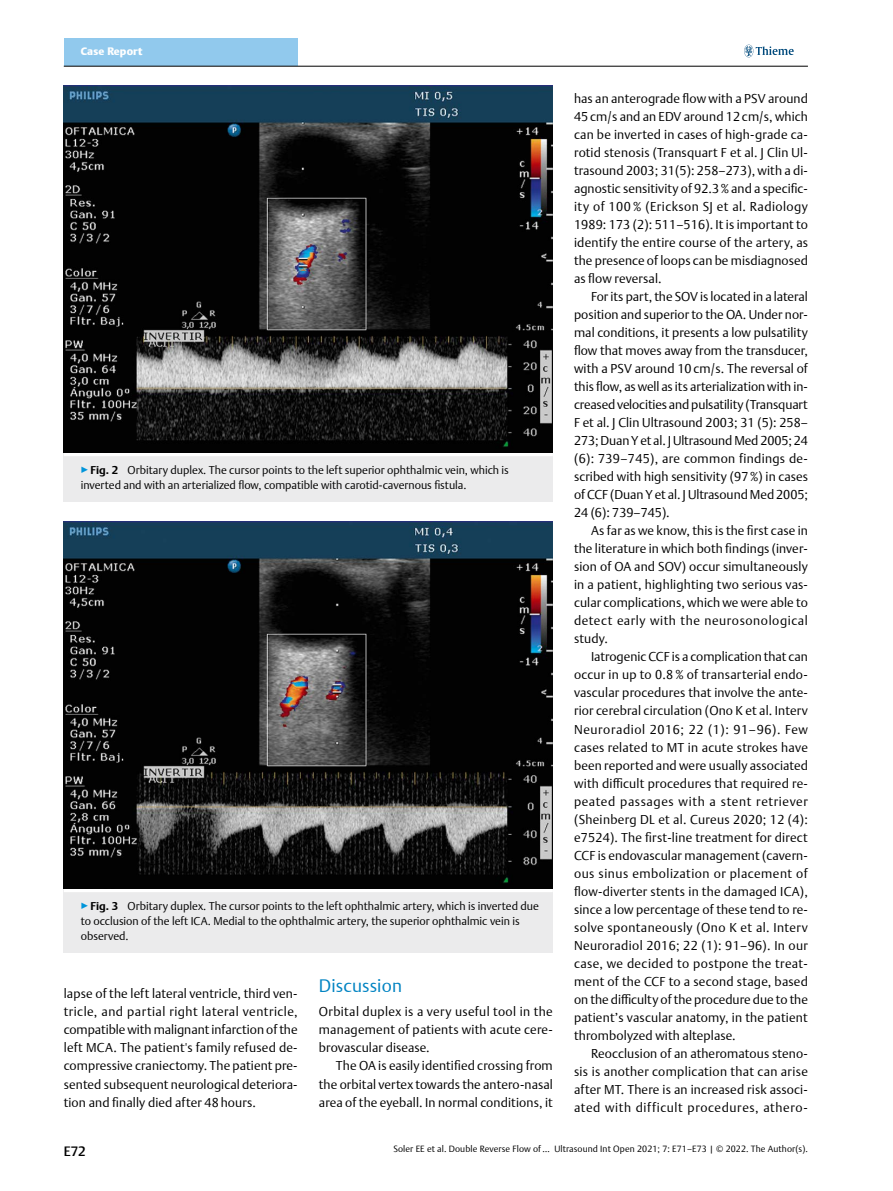
<style>
.page{position:relative;width:893px;height:1191px;background:#fff}
.page>*{position:absolute;margin:0;border:0;box-sizing:border-box;transform-origin:0 0}
.t1{font:300 18px "Thieme Argo 2011";letter-spacing:.01em;color:#0083c2}
.t2{font:500 13.5px "Thieme Argo 2011";color:#000}
.t3{font:300 12.75px/18px "Thieme Argo 2011";letter-spacing:.01em;color:#000;text-align:justify}
.t4{font:300 11.25px/15px "Thieme Argo 2011";color:#000}
.t5{font:900 10.8px "Thieme Argo 2011";letter-spacing:.01em;color:#fff}
.t6{font:300 9px "Thieme Argo 2011";letter-spacing:.01em;color:#000}
.s1{color:#0095da}
.s2{font-weight:700}
</style>
<div class="page">
<svg style="left:744px;top:45px;width:50px;height:12px"></svg>
<div style="left:64px;top:38px;width:234px;height:28px;background:#91c9ed"></div>
<hr style="left:64px;top:66px;width:744px;height:1px;background:#000">
<div style="left:64px;top:452px;width:489px;height:50px;background:#ebebec"></div>
<svg style="left:64px;top:452px;width:489px;height:4px;background:#bfbfbf"></svg>
<img style="left:64px;top:85px;width:489px;height:367px">
<div style="left:64px;top:888px;width:489px;height:65px;background:#ebebec"></div>
<svg style="left:64px;top:888px;width:489px;height:4px;background:#bfbfbf"></svg>
<img style="left:64px;top:521px;width:489px;height:367px">
<p class="t5" style="left:81px;top:44px;width:63px">Case Report</p>
<p class="t4" style="left:81px;top:462px;width:430px"><span class="s1">▶</span><span class="s2">Fig. 2</span> Orbitary duplex. The cursor points to the left superior ophthalmic vein, which is inverted and with an arterialized flow, compatible with carotid-cavernous fistula.</p>
<p class="t4" style="left:81px;top:898px;width:460px"><span class="s1">▶</span><span class="s2">Fig. 3</span> Orbitary duplex. The cursor points to the left ophthalmic artery, which is inverted due to occlusion of the left ICA. Medial to the ophthalmic artery, the superior ophthalmic vein is observed.</p>
<p class="t3" style="left:64px;top:984px;width:235px">lapse of the left lateral ventricle, third ven&shy;tricle, and partial right lateral ventricle, compatible with malignant infarction of the left MCA. The patient's family refused de&shy;compressive craniectomy. The patient pre&shy;sented subsequent neurological deteriora&shy;tion and finally died after 48 hours.</p>
<h1 class="t1" style="left:319px;top:974px;width:85px">Discussion</h1>
<p class="t3" style="left:319px;top:1002px;width:235px">Orbital duplex is a very useful tool in the management of patients with acute cere&shy;brovascular disease.</p>
<p class="t3" style="left:319px;top:1056px;width:235px;text-indent:17px">The OA is easily identified crossing from the orbital vertex towards the antero-nasal area of the eyeball. In normal conditions, it</p>
<p class="t3" style="left:574px;top:89px;width:235px">has an anterograde flow with a PSV around 45cm/s and an EDV around 12cm/s, which can be inverted in cases of high-grade ca&shy;rotid stenosis (Transquart F et al. J Clin Ul&shy;trasound 2003; 31(5): 258–273), with a di&shy;agnostic sensitivity of 92.3% and a specific&shy;ity of 100 % (Erickson SJ et al. Radiology 1989: 173 (2): 511–516). It is important to identify the entire course of the artery, as the presence of loops can be misdiagnosed as flow reversal.</p>
<p class="t3" style="left:574px;top:287px;width:235px;text-indent:17px">For its part, the SOV is located in a lateral position and superior to the OA. Under nor&shy;mal conditions, it presents a low pulsatility flow that moves away from the transducer, with a PSV around 10cm/s. The reversal of this flow, as well as its arterialization with in&shy;creased velocities and pulsatility (Transquart F et al. J Clin Ultrasound 2003; 31 (5): 258– 273; Duan Y et al. J Ultrasound Med 2005; 24 (6): 739–745), are common findings de&shy;scribed with high sensitivity (97%) in cases of CCF (Duan Y et al. J Ultrasound Med 2005; 24 (6): 739–745).</p>
<p class="t3" style="left:574px;top:521px;width:235px;text-indent:17px">As far as we know, this is the first case in the literature in which both findings (inver&shy;sion of OA and SOV) occur simultaneously in a patient, highlighting two serious vas&shy;cular complications, which we were able to detect early with the neurosonological study.</p>
<p class="t3" style="left:574px;top:647px;width:235px;text-indent:17px">Iatrogenic CCF is a complication that can occur in up to 0.8 % of transarterial endo&shy;vascular procedures that involve the ante&shy;rior cerebral circulation (Ono K et al. Interv Neuroradiol 2016; 22 (1): 91–96). Few cases related to MT in acute strokes have been reported and were usually associated with difficult procedures that required re&shy;peated passages with a stent retriever (Sheinberg DL et al. Cureus 2020; 12 (4): e7524). The first-line treatment for direct CCF is endovascular management (cavern&shy;ous sinus embolization or placement of flow-diverter stents in the damaged ICA), since a low percentage of these tend to re&shy;solve spontaneously (Ono K et al. Interv Neuroradiol 2016; 22 (1): 91–96). In our case, we decided to postpone the treat&shy;ment of the CCF to a second stage, based on the difficulty of the procedure due to the patient’s vascular anatomy, in the patient thrombolyzed with alteplase.</p>
<p class="t3" style="left:574px;top:1043px;width:235px;text-indent:17px">Reocclusion of an atheromatous steno&shy;sis is another complication that can arise after MT. There is an increased risk associ&shy;ated with difficult procedures, athero-</p>
<p class="t2" style="left:64px;top:1142px;width:24px">E72</p>
<p class="t6" style="left:393px;top:1143px;width:416px">Soler EE et al. Double Reverse Flow of … Ultrasound Int Open 2021; 7: E71–E73 | © 2022. The Author(s).</p>
</div>
